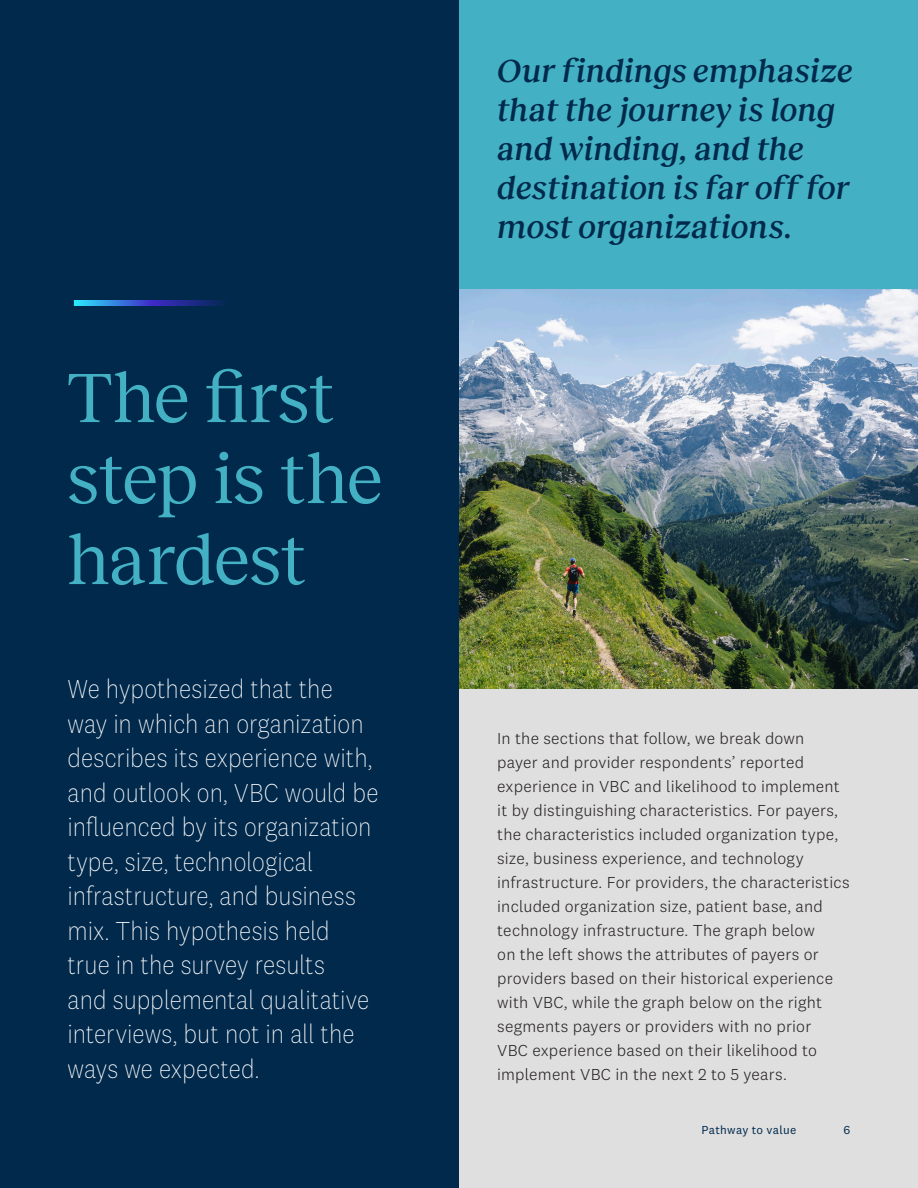
<style>
.page{position:relative;width:918px;height:1188px;background:#dfdfdf}
.page>*{position:absolute;margin:0;border:0;box-sizing:border-box;transform-origin:0 0}
.Chartis_-_Heading_1{font:72px/81px "Reckless";color:#43b1c3}
.Chartis_-_Numbering{font:italic 500 33px/39px "Reckless";color:#00294c}
.Chartis_-_Dek{font:200 27px/34.5px "National 2";letter-spacing:.005em;color:#fff;scale:.9 1}
.Chartis_-_Body{font:300 16.5px/24px "National 2";letter-spacing:.015em;color:#231f20}
.t1{font:12px "National 2";letter-spacing:.02em;color:#00294c}
</style>
<div class="page">
<img style="left:459px;top:288px;width:459px;height:400px">
<div style="left:459px;top:0;width:459px;height:288px;background:#43b1c3"></div>
<div style="left:0;top:0;width:459px;height:1188px;background:#00294c"></div>
<svg style="left:74px;top:300px;width:149px;height:6px"></svg>
<p class="Chartis_-_Heading_1" style="left:68px;top:351px;width:316px">The first step is the hardest</p>
<p class="Chartis_-_Dek" style="left:68px;top:671px;width:347px">We hypothesized that the way in which an organization describes its experience with, and outlook on, VBC would be influenced by its organization type, size, technological infrastructure, and business mix. This hypothesis held true in the survey results<br>and supplemental qualitative interviews, but not in all the ways we expected.</p>
<p class="Chartis_-_Numbering" style="left:497px;top:49px;width:357px">Our findings emphasize that the journey is long and winding, and the destination is far off for most organizations.</p>
<p class="Chartis_-_Body" style="left:497px;top:726px;width:354px">In the sections that follow, we break down<br>payer and provider respondents’ reported experience in VBC and likelihood to implement it by distinguishing characteristics. For payers, the characteristics included organization type, size, business experience, and technology infrastructure. For providers, the characteristics included organization size, patient base, and technology infrastructure. The graph below<br>on the left shows the attributes of payers or providers based on their historical experience with VBC, while the graph below on the right segments payers or providers with no prior<br>VBC experience based on their likelihood to implement VBC in the next 2 to 5 years.</p>
<p class="t1" style="left:702px;top:1123px;width:96px">Pathway to value</p>
<p class="t1" style="left:844px;top:1123px;width:8px">6</p>
</div>
